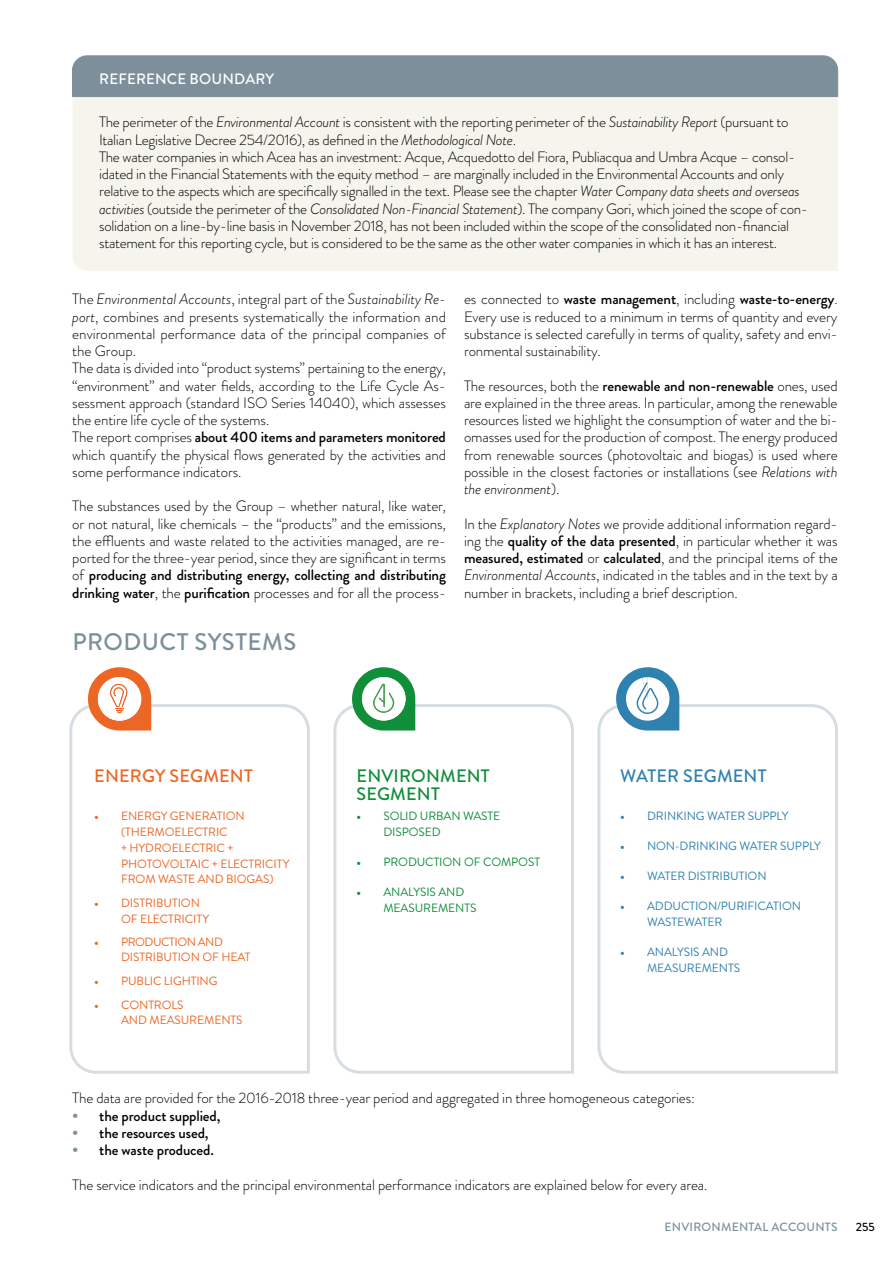
<style>
.page{position:relative;width:893px;height:1263px;background:#fff}
.page>*{position:absolute;margin:0;border:0;box-sizing:border-box;transform-origin:0 0}
.t1{font:500 24px "Brandon Grotesque";letter-spacing:.02em;color:#7c909b}
.t2{font:500 18px/17.2px "Brandon Grotesque";letter-spacing:.01em;color:#108e3a}
.t3{font:500 18px "Brandon Grotesque";letter-spacing:.01em;color:#ec6725}
.t4{font:500 18px "Brandon Grotesque";letter-spacing:.01em;color:#2f82b0}
.t5{font:300 15px/17.2px "Brandon Grotesque";letter-spacing:-.01em;color:#000;text-align:justify}
.t6{font:500 15px "Brandon Grotesque";letter-spacing:-.01em;color:#000}
.t7{font:500 15px "Brandon Grotesque";letter-spacing:.01em;color:#fff}
.t8{font:12px/15.8px "Brandon Grotesque";letter-spacing:-.01em;color:#ec6725}
.t9{font:12px/15.8px "Brandon Grotesque";letter-spacing:-.01em;color:#2f82b0}
.t10{font:12px/15.8px "Brandon Grotesque";letter-spacing:-.01em;color:#108e3a}
.t11{font:500 12px "Brandon Grotesque";letter-spacing:.02em;color:#7c909b}
.t12{font:500 12px "Brandon Grotesque";color:#000}
.s1{font-style:italic}
.s2{font-weight:500}
.s3{font-family:"Minion Pro"}
.s4{font-weight:700;font-size:16.5px;color:#7c909b}
</style>
<div class="page">
<div style="left:72px;top:97px;width:766px;height:174px;background:#f5f5ed"></div>
<div style="left:72px;top:55px;width:766px;height:42px;background:#7c8f9b"></div>
<svg style="left:597px;top:702px;width:241px;height:372px"></svg>
<svg style="left:616px;top:667px;width:63px;height:63px"></svg>
<svg style="left:69px;top:702px;width:241px;height:372px"></svg>
<svg style="left:88px;top:667px;width:63px;height:63px"></svg>
<svg style="left:333px;top:702px;width:241px;height:372px"></svg>
<svg style="left:352px;top:667px;width:63px;height:63px"></svg>
<p class="t7" style="left:99px;top:68px;width:176px">REFERENCE BOUNDARY</p>
<p class="t5" style="left:99px;top:114px;width:710px;text-align:left">The perimeter of the <span class="s1">Environmental Account</span> is consistent with the reporting perimeter of the <span class="s1">Sustainability Report</span> (pursuant to Italian Legislative Decree 254/2016), as defined in the <span class="s1">Methodological Note</span>.<br>The water companies in which Acea has an investment: Acque, Acquedotto del Fiora, Publiacqua and Umbra Acque – consol&shy;idated in the Financial Statements with the equity method – are marginally included in the Environmental Accounts and only relative to the aspects which are specifically signalled in the text. Please see the chapter <span class="s1">Water Company data sheets and overseas activities</span> (outside the perimeter of the <span class="s1">Consolidated Non-Financial Statement</span>). The company Gori, which joined the scope of con&shy;solidation on a line-by-line basis in November 2018, has not been included within the scope of the consolidated non-financial statement for this reporting cycle, but is considered to be the same as the other water companies in which it has an interest.</p>
<p class="t5" style="left:72px;top:291px;width:375px;text-align:left">The <span class="s1">Environmental Accounts</span>, integral part of the <span class="s1">Sustainability Re&shy;port</span>, combines and presents systematically the information and environmental performance data of the principal companies of the Group.<br>The data is divided into “product systems” pertaining to the energy, “environment” and water fields, according to the Life Cycle As&shy;sessment approach (standard ISO Series 14040), which assesses the entire life cycle of the systems.<br>The report comprises <span class="s2">about 400 items and parameters monitored </span>which quantify the physical flows generated by the activities and some performance indicators.</p>
<p class="t5" style="left:72px;top:498px;width:375px">The substances used by the Group – whether natural, like water, or not natural, like chemicals – the “products” and the emissions, the effluents and waste related to the activities managed, are re&shy;ported for the three-year period, since they are significant in terms of <span class="s2">producing and distributing energy, collecting and distributing drinking water</span>, the <span class="s2">purification</span> processes and for all the process-</p>
<h1 class="t1" style="left:72px;top:625px;width:225px">PRODUCT SYSTEMS</h1>
<p class="t5" style="left:464px;top:291px;width:375px">es connected to <span class="s2">waste management</span>, including <span class="s2">waste-to-energy</span>.<br>Every use is reduced to a minimum in terms of quantity and every substance is selected carefully in terms of quality, safety and envi&shy;ronmental sustainability.</p>
<p class="t5" style="left:464px;top:377px;width:375px">The resources, both the <span class="s2">renewable and non-renewable</span> ones, used are explained in the three areas. In particular, among the renewable resources listed we highlight the consumption of water and the bi&shy;omasses used for the production of compost. The energy produced from renewable sources (photovoltaic and biogas) is used where possible in the closest factories or installations (see <span class="s1">Relations with the environment</span>).</p>
<p class="t5" style="left:464px;top:515px;width:375px">In the <span class="s1">Explanatory Notes</span> we provide additional information regard&shy;ing the <span class="s2">quality of the data presented</span>, in particular whether it was <span class="s2">measured, estimated</span> or <span class="s2">calculated</span>, and the principal items of the <span class="s1">Environmental Accounts</span>, indicated in the tables and in the text by a number in brackets, including a brief description.</p>
<p class="t3" style="left:94px;top:764px;width:160px">ENERGY SEGMENT</p>
<p class="t2" style="left:357px;top:768px;width:135px">ENVIRONMENT<br>SEGMENT</p>
<p class="t8" style="left:121px;top:808px;width:170px;text-indent:-27px"><span class="s3">•</span> ENERGY GENERATION (THERMOELECTRIC<br>+ HYDROELECTRIC +<br>PHOTOVOLTAIC + ELECTRICITY<br>FROM WASTE AND BIOGAS)</p>
<p class="t8" style="left:121px;top:895px;width:90px;text-indent:-27px"><span class="s3">•</span> DISTRIBUTION<br>OF ELECTRICITY</p>
<p class="t8" style="left:121px;top:934px;width:131px;line-height:15px;text-indent:-27px"><span class="s3">•</span> PRODUCTION AND<br>DISTRIBUTION OF HEAT</p>
<p class="t8" style="left:94px;top:973px;width:125px"><span class="s3">•</span> PUBLIC LIGHTING</p>
<p class="t8" style="left:121px;top:997px;width:123px;text-indent:-27px"><span class="s3">•</span> CONTROLS<br>AND MEASUREMENTS</p>
<p class="t10" style="left:383px;top:808px;width:118px;text-indent:-27px"><span class="s3">•</span> SOLID URBAN WASTE<br>DISPOSED</p>
<p class="t10" style="left:356px;top:854px;width:185px"><span class="s3">•</span> PRODUCTION OF COMPOST</p>
<p class="t10" style="left:383px;top:884px;width:94px;text-indent:-27px"><span class="s3">•</span> ANALYSIS AND<br>MEASUREMENTS</p>
<p class="t4" style="left:620px;top:764px;width:148px">WATER SEGMENT</p>
<p class="t9" style="left:620px;top:808px;width:170px"><span class="s3">•</span> DRINKING WATER SUPPLY</p>
<p class="t9" style="left:620px;top:838px;width:202px"><span class="s3">•</span> NON-DRINKING WATER SUPPLY</p>
<p class="t9" style="left:620px;top:868px;width:148px"><span class="s3">•</span> WATER DISTRIBUTION</p>
<p class="t9" style="left:647px;top:898px;width:155px;text-indent:-27px"><span class="s3">•</span> ADDUCTION/PURIFICATION<br>WASTEWATER</p>
<p class="t9" style="left:647px;top:944px;width:94px;text-indent:-27px"><span class="s3">•</span> ANALYSIS AND<br>MEASUREMENTS</p>
<p class="t5" style="left:72px;top:1090px;width:624px">The data are provided for the 2016-2018 three-year period and aggregated in three homogeneous categories:</p>
<p class="t6" style="left:72px;top:1105px;width:150px"><span class="s4">•</span> the product supplied,</p>
<p class="t6" style="left:72px;top:1122px;width:138px"><span class="s4">•</span> the resources used,</p>
<p class="t6" style="left:72px;top:1139px;width:143px"><span class="s4">•</span> the waste produced.</p>
<p class="t5" style="left:72px;top:1176px;width:637px">The service indicators and the principal environmental performance indicators are explained below for every area.</p>
<p class="t11" style="left:664px;top:1218px;width:175px">ENVIRONMENTAL ACCOUNTS</p>
<p class="t12" style="left:856px;top:1218px;width:20px">255</p>
</div>
